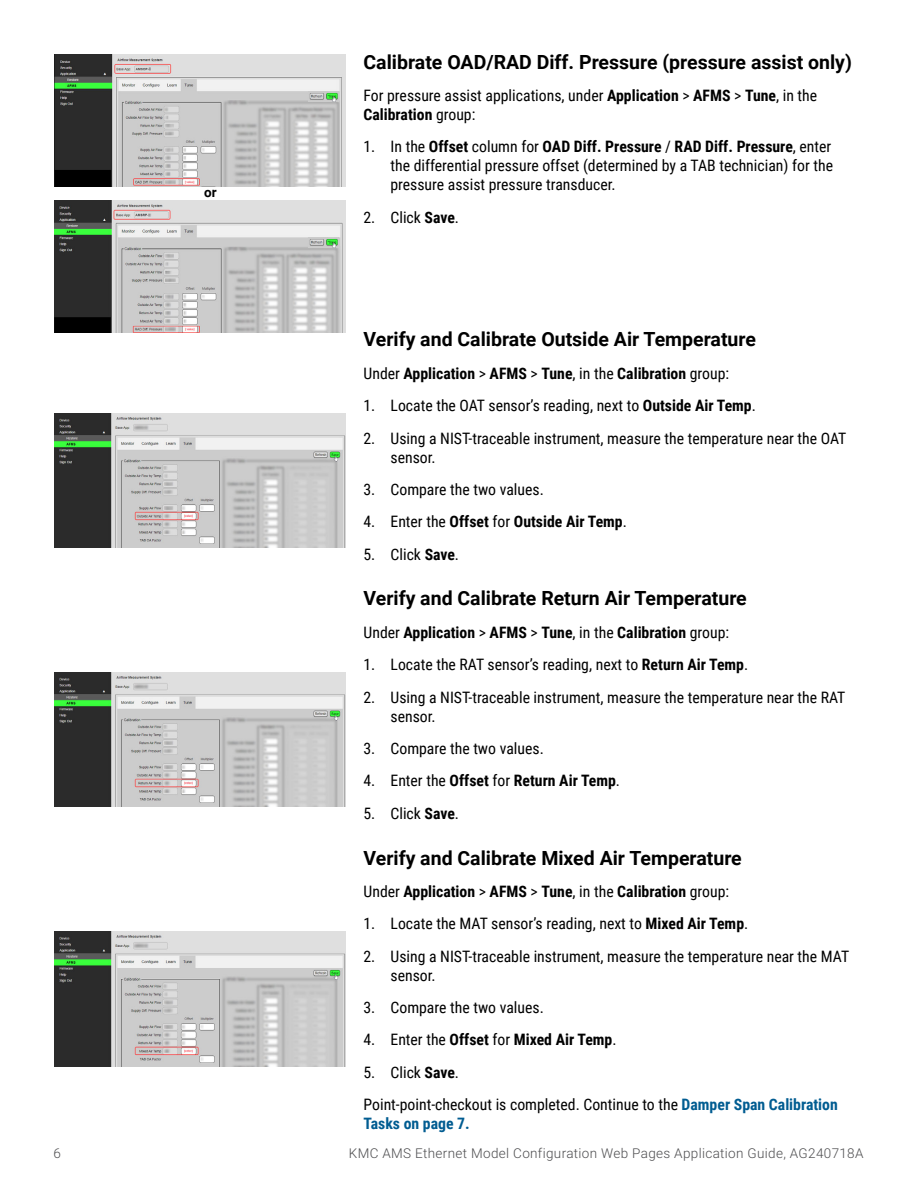
<style>
.page{position:relative;width:918px;height:1188px;background:#fff}
.page>*{position:absolute;margin:0;border:0;box-sizing:border-box;transform-origin:0 0}
.t1{font:700 19.5px "Roboto";color:#000}
.t2{font:15.75px/18.9px "Roboto Condensed";color:#000}
.t3{font:700 15.75px "Roboto Condensed";color:#000}
.t4{font:700 15.75px "Roboto Condensed";color:#005c91}
.t5{font:300 13.5px "Roboto";letter-spacing:.025em;color:#4d4d4f}
.t6{font:700 13.5px "Roboto";color:#000}
.s1{font-weight:700}
.s2{font-weight:400}
.s3{font-weight:700;color:#005c91}
</style>
<div class="page">
<img style="left:54px;top:54px;width:291px;height:132px">
<img style="left:54px;top:200px;width:291px;height:133px">
<img style="left:308px;top:92px;width:30px;height:9px">
<img style="left:308px;top:238px;width:31px;height:10px">
<img style="left:54px;top:413px;width:291px;height:135px">
<img style="left:54px;top:932px;width:291px;height:134px">
<img style="left:54px;top:672px;width:291px;height:135px">
<p class="t6" style="left:204px;top:183px;width:14px">or</p>
<p class="t1" style="left:364px;top:48px;width:490px">Calibrate OAD/RAD Diff. Pressure (pressure assist only)</p>
<p class="t2" style="left:364px;top:85px;width:455px">For pressure assist applications, under <span class="s1">Application</span> &gt; <span class="s1">AFMS</span> &gt; <span class="s1">Tune</span>, in the<br><span class="s1">Calibration</span> group:</p>
<p class="t2" style="left:391px;top:137px;width:444px;text-align:justify;text-indent:-27px">1. In the <span class="s1">Offset</span> column for <span class="s1">OAD Diff. Pressure</span> / <span class="s1">RAD Diff. Pressure</span>, enter the differential pressure offset (determined by a TAB technician) for the pressure assist pressure transducer.</p>
<p class="t2" style="left:364px;top:207px;width:97px">2. Click <span class="s1">Save</span>.</p>
<p class="t1" style="left:364px;top:326px;width:394px">Verify and Calibrate Outside Air Temperature</p>
<p class="t3" style="left:364px;top:362px;width:367px"><span class="s2">Under</span> Application <span class="s2">&gt;</span> AFMS <span class="s2">&gt;</span> Tune<span class="s2">, in the</span> Calibration <span class="s2">group:</span></p>
<p class="t2" style="left:364px;top:396px;width:394px">1. Locate the OAT sensor’s reading, next to <span class="s1">Outside Air Temp</span>.</p>
<p class="t2" style="left:391px;top:428px;width:457px;text-indent:-27px">2. Using a NIST-traceable instrument, measure the temperature near the OAT sensor.</p>
<p class="t2" style="left:364px;top:479px;width:182px">3. Compare the two values.</p>
<p class="t3" style="left:364px;top:511px;width:265px"><span class="s2">4. Enter the</span> Offset <span class="s2">for</span> Outside Air Temp<span class="s2">.</span></p>
<p class="t2" style="left:364px;top:544px;width:97px">5. Click <span class="s1">Save</span>.</p>
<p class="t1" style="left:364px;top:585px;width:385px">Verify and Calibrate Return Air Temperature</p>
<p class="t3" style="left:364px;top:621px;width:367px"><span class="s2">Under</span> Application <span class="s2">&gt;</span> AFMS <span class="s2">&gt;</span> Tune<span class="s2">, in the</span> Calibration <span class="s2">group:</span></p>
<p class="t2" style="left:364px;top:655px;width:386px">1. Locate the RAT sensor’s reading, next to <span class="s1">Return Air Temp</span>.</p>
<p class="t2" style="left:391px;top:687px;width:457px;text-indent:-27px">2. Using a NIST-traceable instrument, measure the temperature near the RAT sensor.</p>
<p class="t2" style="left:364px;top:738px;width:182px">3. Compare the two values.</p>
<p class="t3" style="left:364px;top:770px;width:258px"><span class="s2">4. Enter the</span> Offset <span class="s2">for</span> Return Air Temp<span class="s2">.</span></p>
<p class="t2" style="left:364px;top:803px;width:97px">5. Click <span class="s1">Save</span>.</p>
<p class="t1" style="left:364px;top:844px;width:380px">Verify and Calibrate Mixed Air Temperature</p>
<p class="t3" style="left:364px;top:880px;width:367px"><span class="s2">Under</span> Application <span class="s2">&gt;</span> AFMS <span class="s2">&gt;</span> Tune<span class="s2">, in the</span> Calibration <span class="s2">group:</span></p>
<p class="t2" style="left:364px;top:914px;width:386px">1. Locate the MAT sensor’s reading, next to <span class="s1">Mixed Air Temp</span>.</p>
<p class="t2" style="left:391px;top:946px;width:460px;text-indent:-27px">2. Using a NIST-traceable instrument, measure the temperature near the MAT sensor.</p>
<p class="t2" style="left:364px;top:997px;width:182px">3. Compare the two values.</p>
<p class="t3" style="left:364px;top:1029px;width:255px"><span class="s2">4. Enter the</span> Offset <span class="s2">for</span> Mixed Air Temp<span class="s2">.</span></p>
<p class="t2" style="left:364px;top:1055px;width:476px;line-height:32.4px">5. Click <span class="s1">Save</span>.<br>Point-point-checkout is completed. Continue to the <span class="s3">Damper Span Calibration</span></p>
<p class="t4" style="left:364px;top:1112px;width:108px">Tasks on page 7.</p>
<p class="t5" style="left:53px;top:1144px;width:9px">6</p>
<p class="t5" style="left:349px;top:1144px;width:516px">KMC AMS Ethernet Model Configuration Web Pages Application Guide, AG240718A</p>
</div>
